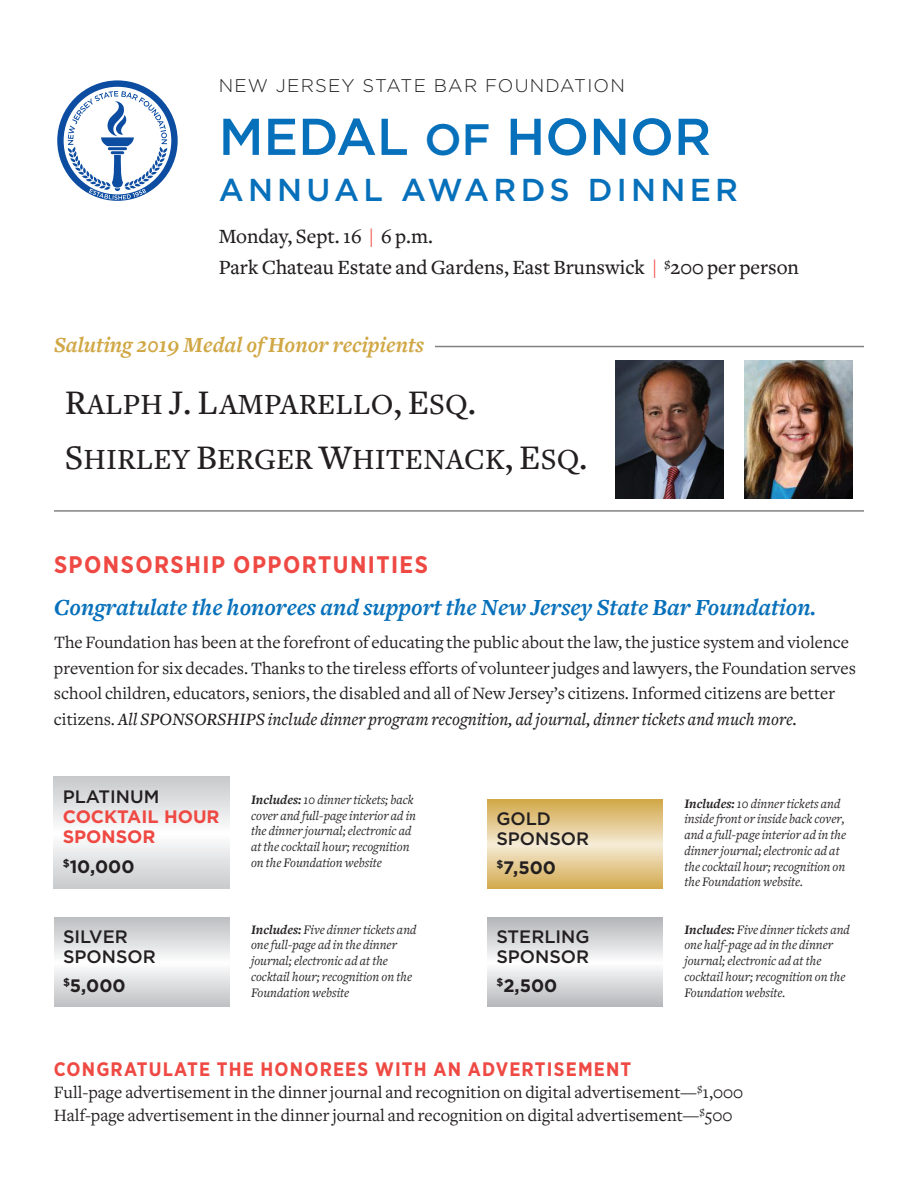
<style>
.page{position:relative;width:918px;height:1188px;background:#fff}
.page>*{position:absolute;margin:0;border:0;box-sizing:border-box;transform-origin:0 0}
.t1{font:500 51.6px "Gotham";color:#0770ba}
.t2{font:500 31.65px "Gotham";letter-spacing:.135em;color:#0770ba}
.t3{font:500 30.45px/55.7px "Freight Text";letter-spacing:.005em;color:#231f20}
.t4{font:italic 700 24px "Freight Text";color:#0770ba}
.t5{font:700 24px "Gotham Narrow";letter-spacing:.06em;color:#ef4943}
.t6{font:italic 700 22.35px "Freight Text";color:#d0a744}
.t7{font:500 21px/31.5px "Freight Text";color:#231f20}
.t8{font:700 19.5px "Gotham Narrow";letter-spacing:.06em;color:#ef4943}
.t9{font:300 18.3px "Gotham";letter-spacing:.065em;color:#231f20}
.t10{font:18px/25.5px "Freight Text";color:#231f20}
.t11{font:500 18px/20.2px "Gotham";color:#231f20}
.t12{font:700 18px "Gotham";color:#231f20}
.t13{font:700 18px/20.2px "Gotham";color:#ef4943}
.t14{font:italic 13.5px/15.8px "Freight Text";color:#231f20}
.s1{font-size:43.95px}
.s2{color:#ef4943}
.s3{font-size:35.85px}
.s4{font-weight:500;font-style:italic}
.s5{font-weight:700}
</style>
<div class="page">
<svg style="left:57px;top:80px;width:121px;height:121px"></svg>
<hr style="left:54px;top:510px;width:810px;height:2px;background:#808285">
<hr style="left:54px;top:346px;width:810px;height:1px;background:#808285">
<div style="left:54px;top:325px;width:381px;height:43px;background:#fff"></div>
<svg style="left:487px;top:800px;width:176px;height:89px;background:#e3c98f"></svg>
<svg style="left:54px;top:776px;width:175px;height:113px"></svg>
<svg style="left:54px;top:918px;width:176px;height:88px"></svg>
<svg style="left:487px;top:918px;width:176px;height:88px"></svg>
<img style="left:615px;top:361px;width:109px;height:137px">
<img style="left:744px;top:361px;width:109px;height:137px">
<h3 class="t9" style="left:219px;top:79px;width:408px">NEW JERSEY STATE BAR FOUNDATION</h3>
<h1 class="t1" style="left:219px;top:119px;width:494px">MEDAL <span class="s1">OF</span> HONOR</h1>
<h2 class="t2" style="left:219px;top:179px;width:521px">ANNUAL AWARDS DINNER</h2>
<h3 class="t7" style="left:219px;top:221px;width:582px">Monday, Sept. 16 <span class="s2">|</span> 6 p.m.<br>Park Chateau Estate and Gardens, East Brunswick <span class="s2">|</span> <sup>$</sup>200 per person</h3>
<h3 class="t6" style="left:54px;top:332px;width:372px">Saluting 2019 Medal of Honor recipients</h3>
<h3 class="t3" style="left:65px;top:377px;width:524px"><span class="s3">R</span>ALPH <span class="s3">J. L</span>AMPARELLO<span class="s3">, E</span>SQ<span class="s3">.<br>S</span>HIRLEY <span class="s3">B</span>ERGER <span class="s3">W</span>HITENACK<span class="s3">, E</span>SQ<span class="s3">.</span></h3>
<h3 class="t5" style="left:54px;top:556px;width:375px">SPONSORSHIP OPPORTUNITIES</h3>
<h3 class="t4" style="left:54px;top:594px;width:764px">Congratulate the honorees and support the New Jersey State Bar Foundation.</h3>
<p class="t10" style="left:54px;top:630px;width:803px">The Foundation has been at the forefront of educating the public about the law, the justice system and violence prevention for six decades. Thanks to the tireless efforts of volunteer judges and lawyers, the Foundation serves school children, educators, seniors, the disabled and all of New Jersey’s citizens. Informed citizens are better citizens. <span class="s4">All SPONSORSHIPS include dinner program recognition, ad journal, dinner tickets and much more.</span></p>
<h3 class="t11" style="left:63px;top:788px;width:98px">PLATINUM</h3>
<h3 class="t13" style="left:63px;top:808px;width:158px">COCKTAIL HOUR<br>SPONSOR</h3>
<h3 class="t12" style="left:63px;top:860px;width:73px"><sup>$</sup>10,000</h3>
<h3 class="t11" style="left:63px;top:928px;width:94px">SILVER<br>SPONSOR</h3>
<h3 class="t12" style="left:63px;top:980px;width:64px"><sup>$</sup>5,000</h3>
<p class="t14" style="left:251px;top:792px;width:166px"><span class="s5">Includes:</span> 10 dinner tickets; back cover and full-page interior ad in the dinnerjournal; electronic ad at the cocktail hour; recognition on the Foundation website</p>
<h3 class="t11" style="left:496px;top:810px;width:94px">GOLD<br>SPONSOR</h3>
<h3 class="t12" style="left:496px;top:862px;width:61px"><sup>$</sup>7,500</h3>
<p class="t14" style="left:251px;top:922px;width:167px"><span class="s5">Includes:</span> Five dinner tickets and onefull-page ad in the dinner journal; electronic ad at the cocktail hour; recognition on the<br>Foundation website</p>
<h3 class="t11" style="left:496px;top:928px;width:95px">STERLING<br>SPONSOR</h3>
<h3 class="t12" style="left:496px;top:980px;width:62px"><sup>$</sup>2,500</h3>
<p class="t14" style="left:684px;top:796px;width:163px"><span class="s5">Includes:</span> 10 dinner tickets and insidefront or inside back cover, and a full-page interior ad in the dinnerjournal; electronic ad at the cocktail hour; recognition on the Foundation website.</p>
<p class="t14" style="left:684px;top:922px;width:167px"><span class="s5">Includes:</span> Five dinner tickets and one half-page ad in the dinner journal; electronic ad at the cocktail hour; recognition on the<br>Foundation website.</p>
<h3 class="t8" style="left:54px;top:1062px;width:579px">CONGRATULATE THE HONOREES WITH AN ADVERTISEMENT</h3>
<h3 class="t10" style="left:54px;top:1082px;width:691px;line-height:22.5px">Full-page advertisement in the dinner journal and recognition on digital advertisement—<sup>$</sup>1,000<br>Half-page advertisement in the dinner journal and recognition on digital advertisement—<sup>$</sup>500</h3>
</div>
